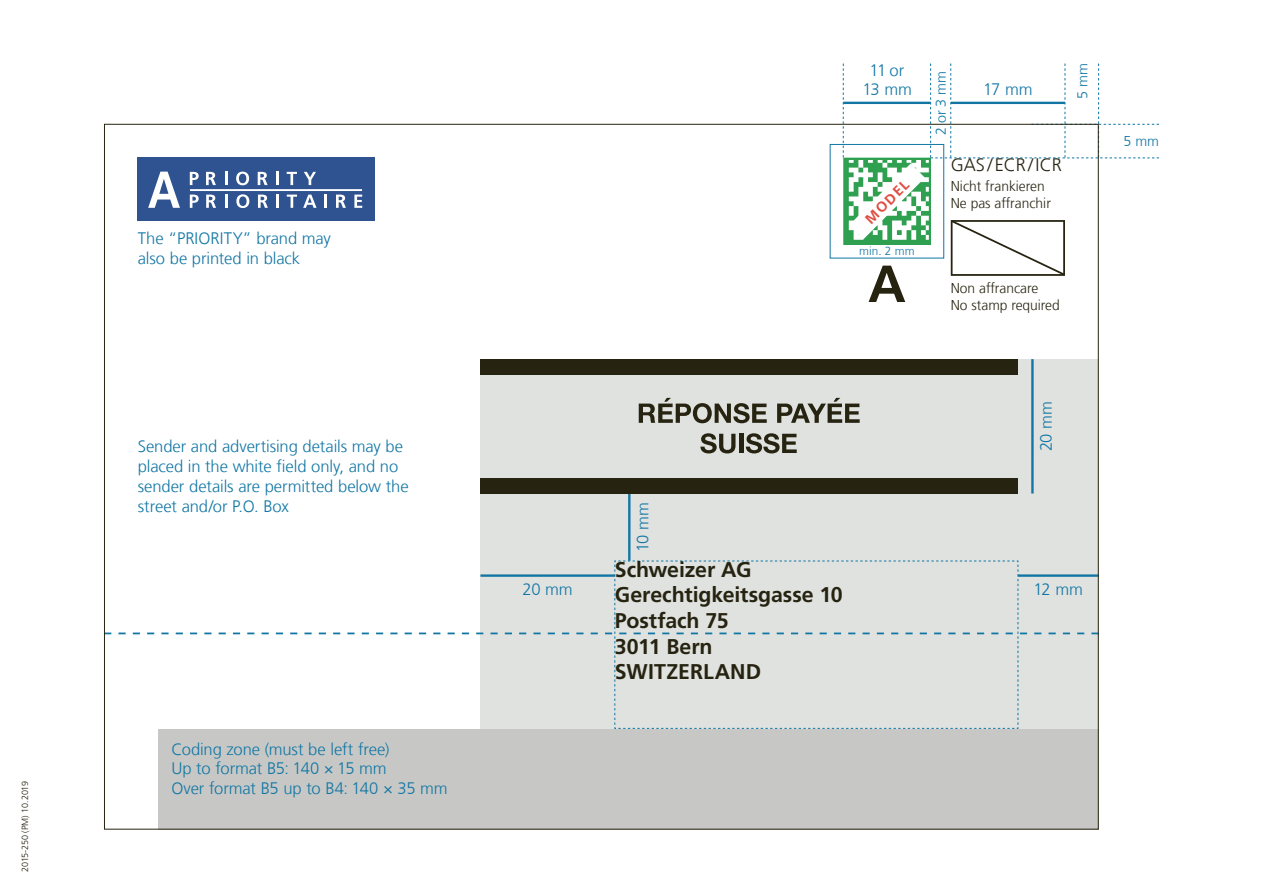
<style>
.page{position:relative;width:1263px;height:893px;background:#fff}
.page>*{position:absolute;margin:0;border:0;box-sizing:border-box;transform-origin:0 0}
.t1{font:700 52.2px "Frutiger";color:#262310}
.t2{font:700 21.3px/25.7px "Frutiger";letter-spacing:-.005em;color:#262310}
.t3{font:300 18.15px "Frutiger";color:#262310}
.t4{font:300 16.65px/20px "Frutiger";letter-spacing:-.01em;color:#1176a4}
.t5{font:300 14.25px/17.1px "Frutiger";color:#262310}
.t6{font:300 14.25px "Frutiger";color:#1176a4}
.t7{font:700 14.25px "Frutiger";color:#df4d42}
.t8{font:300 11.85px "Frutiger";color:#1176a4}
.t9{font:300 9px "Frutiger";color:#262310}
</style>
<div class="page">
<div style="left:480px;top:359px;width:618px;height:370px;background:#e0e2e0"></div>
<div style="left:138px;top:158px;width:237px;height:63px;background:#2e5390"></div>
<svg style="left:148px;top:172px;width:32px;height:36px"></svg>
<svg style="left:190px;top:172px;width:9px;height:13px"></svg>
<svg style="left:206px;top:172px;width:10px;height:13px"></svg>
<svg style="left:225px;top:172px;width:3px;height:13px"></svg>
<svg style="left:236px;top:172px;width:13px;height:13px"></svg>
<svg style="left:258px;top:172px;width:10px;height:13px"></svg>
<svg style="left:276px;top:172px;width:3px;height:13px"></svg>
<svg style="left:287px;top:172px;width:10px;height:13px"></svg>
<svg style="left:304px;top:172px;width:12px;height:13px"></svg>
<svg style="left:190px;top:195px;width:9px;height:13px"></svg>
<svg style="left:206px;top:194px;width:10px;height:14px"></svg>
<svg style="left:225px;top:195px;width:3px;height:13px"></svg>
<svg style="left:236px;top:194px;width:13px;height:14px"></svg>
<svg style="left:258px;top:194px;width:10px;height:14px"></svg>
<svg style="left:276px;top:195px;width:3px;height:13px"></svg>
<svg style="left:287px;top:195px;width:10px;height:13px"></svg>
<svg style="left:303px;top:195px;width:13px;height:13px"></svg>
<svg style="left:324px;top:195px;width:3px;height:13px"></svg>
<svg style="left:336px;top:194px;width:10px;height:14px"></svg>
<svg style="left:354px;top:195px;width:8px;height:13px"></svg>
<hr style="left:190px;top:189px;width:172px;height:2px;background:#fff">
<div style="left:158px;top:729px;width:940px;height:100px;background:#c7c8c6"></div>
<hr style="left:1031px;top:359px;width:3px;height:134px;background:#1176a4">
<hr style="left:628px;top:493px;width:2px;height:68px;background:#1176a4">
<svg style="left:106px;top:561px;width:990px;height:168px"></svg>
<hr style="left:480px;top:574px;width:135px;height:3px;background:#1176a4">
<hr style="left:1018px;top:574px;width:80px;height:3px;background:#1176a4">
<div style="left:480px;top:359px;width:538px;height:16px;background:#262310"></div>
<div style="left:480px;top:478px;width:538px;height:15px;background:#262310"></div>
<svg style="left:700px;top:433px;width:35px;height:20px"></svg>
<hr style="left:739px;top:434px;width:4px;height:19px;background:#262310">
<svg style="left:746px;top:433px;width:51px;height:20px"></svg>
<svg style="left:639px;top:398px;width:128px;height:25px"></svg>
<svg style="left:777px;top:398px;width:83px;height:25px"></svg>
<svg style="left:843px;top:64px;width:316px;height:213px"></svg>
<p class="t9" style="left:20px;top:872px;width:92px;rotate:-90deg">2015-250 (PM) 10.2019</p>
<p class="t4" style="left:138px;top:228px;width:195px">The “PRIORITY” brand may also be printed in black</p>
<p class="t4" style="left:138px;top:437px;width:272px">Sender and advertising details may be placed in the white field only, and no sender details are permitted below the street and/or P.O. Box</p>
<p class="t4" style="left:171px;top:739px;width:278px">Coding zone (must be left free)<br>Up to format B5: 140 × 15 mm<br>Over format B5 up to B4: 140 × 35 mm</p>
<p class="t4" style="left:862px;top:61px;width:51px;line-height:18.9px;text-align:center">11 or<br>13 mm</p>
<p class="t7" style="left:862px;top:215px;width:57px;rotate:-45deg">MODEL</p>
<p class="t8" style="left:859px;top:244px;width:57px">min. 2 mm</p>
<h1 class="t1" style="left:868px;top:253px;width:39px">A</h1>
<p class="t6" style="left:932px;top:135px;width:66px;rotate:-90deg">2 or 3 mm</p>
<p class="t6" style="left:1074px;top:99px;width:37px;rotate:-90deg">5 mm</p>
<p class="t4" style="left:983px;top:79px;width:51px">17 mm</p>
<p class="t3" style="left:951px;top:154px;width:113px">GAS / ECR / ICR</p>
<p class="t5" style="left:951px;top:177px;width:102px">Nicht frankieren<br>Ne pas affranchir</p>
<p class="t5" style="left:951px;top:280px;width:111px">Non affrancare<br>No stamp required</p>
<p class="t4" style="left:1036px;top:451px;width:52px;rotate:-90deg">20 mm</p>
<p class="t4" style="left:633px;top:552px;width:51px;rotate:-90deg">10 mm</p>
<p class="t2" style="left:615px;top:557px;width:229px">Schweizer AG<br>Gerechtigkeitsgasse 10<br>Postfach 75<br>3011 Bern<br>SWITZERLAND</p>
<p class="t4" style="left:523px;top:579px;width:52px">20 mm</p>
<p class="t4" style="left:1033px;top:579px;width:51px">12 mm</p>
<p class="t6" style="left:1123px;top:133px;width:37px">5 mm</p>
</div>
